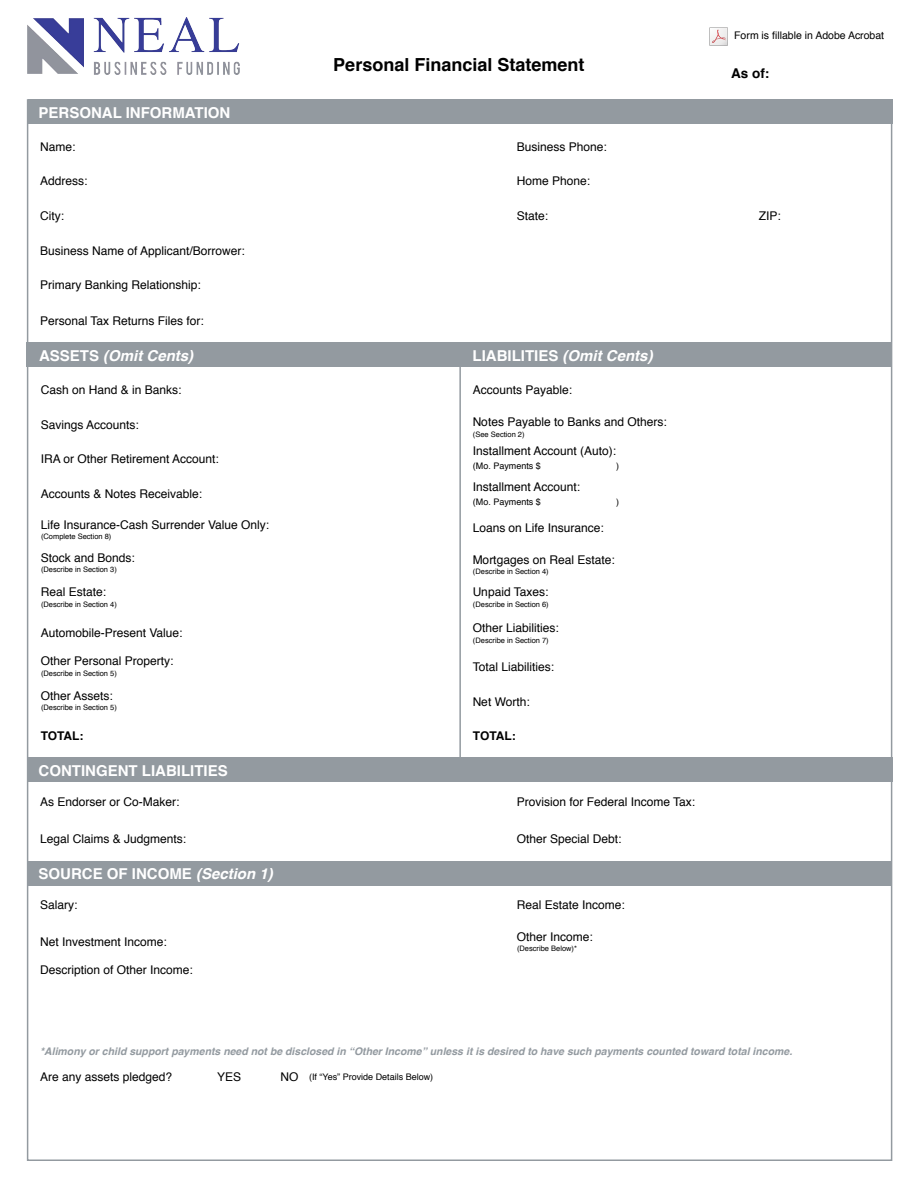
<style>
.page{position:relative;width:918px;height:1188px;background:#fff}
.page>*{position:absolute;margin:0;border:0;box-sizing:border-box;transform-origin:0 0}
.t1{font:700 18px "Helvetica";color:#000}
.t2{font:700 15px "Helvetica";color:#fff}
.t3{font:italic 700 15px "Helvetica";color:#fff}
.t4{font:700 13.5px "Helvetica";color:#000}
.t5{font:12px "Helvetica";color:#000}
.t6{font:700 12px "Helvetica";letter-spacing:-.01em;color:#000}
.t7{font:italic 700 10.5px "Helvetica";color:#939aa0}
.t8{font:10.5px "Helvetica";color:#000}
.t9{font:9px "Helvetica";color:#000}
.t10{font:7.5px "Helvetica";color:#000}
.s1{font-style:normal}
.s2{font-style:italic}
</style>
<div class="page">
<div style="left:28px;top:99px;width:864px;height:25px;background:#939aa0"></div>
<img style="left:710px;top:27px;width:18px;height:18px">
<div style="left:26px;top:342px;width:865px;height:25px;background:#939aa0"></div>
<div style="left:28px;top:757px;width:864px;height:25px;background:#939aa0"></div>
<div style="left:27px;top:861px;width:865px;height:24px;background:#939aa0"></div>
<hr style="left:459px;top:361px;width:2px;height:400px;background:#939aa0">
<img style="left:27px;top:18px;width:212px;height:57px">
<p class="t2" style="left:39px;top:100px;width:193px">PERSONAL INFORMATION</p>
<p class="t5" style="left:40px;top:137px;width:37px">Name:</p>
<p class="t5" style="left:40px;top:172px;width:49px">Address:</p>
<p class="t5" style="left:40px;top:207px;width:25px">City:</p>
<p class="t5" style="left:40px;top:242px;width:206px">Business Name of Applicant/Borrower:</p>
<p class="t5" style="left:40px;top:276px;width:162px">Primary Banking Relationship:</p>
<p class="t5" style="left:40px;top:311px;width:165px">Personal Tax Returns Files for:</p>
<p class="t3" style="left:39px;top:343px;width:156px"><span class="s1">ASSETS</span> (Omit Cents)</p>
<h1 class="t1" style="left:333px;top:50px;width:253px">Personal Financial Statement</h1>
<p class="t5" style="left:517px;top:137px;width:92px">Business Phone:</p>
<p class="t5" style="left:517px;top:172px;width:75px">Home Phone:</p>
<p class="t8" style="left:734px;top:28px;width:152px">Form is fillable in Adobe Acrobat</p>
<p class="t4" style="left:731px;top:63px;width:40px">As of:</p>
<p class="t5" style="left:517px;top:207px;width:33px">State:</p>
<p class="t5" style="left:759px;top:207px;width:24px">ZIP:</p>
<p class="t2" style="left:473px;top:343px;width:182px">LIABILITIES <span class="s2">(Omit Cents)</span></p>
<p class="t5" style="left:41px;top:380px;width:142px">Cash on Hand &amp; in Banks:</p>
<p class="t5" style="left:473px;top:380px;width:101px">Accounts Payable:</p>
<p class="t5" style="left:41px;top:416px;width:100px">Savings Accounts:</p>
<p class="t5" style="left:41px;top:450px;width:180px">IRA or Other Retirement Account:</p>
<p class="t5" style="left:41px;top:484px;width:163px">Accounts &amp; Notes Receivable:</p>
<p class="t5" style="left:473px;top:413px;width:196px">Notes Payable to Banks and Others:</p>
<p class="t10" style="left:473px;top:428px;width:53px">(See Section 2)</p>
<p class="t5" style="left:473px;top:442px;width:145px">Installment Account (Auto):</p>
<p class="t5" style="left:473px;top:477px;width:109px">Installment Account:</p>
<p class="t9" style="left:473px;top:459px;width:70px">(Mo. Payments $</p>
<p class="t9" style="left:616px;top:459px;width:4px">)</p>
<p class="t9" style="left:473px;top:495px;width:70px">(Mo. Payments $</p>
<p class="t9" style="left:616px;top:495px;width:4px">)</p>
<p class="t5" style="left:41px;top:515px;width:230px">Life Insurance-Cash Surrender Value Only:</p>
<p class="t5" style="left:41px;top:548px;width:96px">Stock and Bonds:</p>
<p class="t10" style="left:41px;top:531px;width:72px">(Complete Section 8)</p>
<p class="t10" style="left:41px;top:564px;width:77px">(Describe in Section 3)</p>
<p class="t5" style="left:41px;top:583px;width:67px">Real Estate:</p>
<p class="t10" style="left:41px;top:598px;width:77px">(Describe in Section 4)</p>
<p class="t5" style="left:41px;top:624px;width:143px">Automobile-Present Value:</p>
<p class="t5" style="left:41px;top:652px;width:134px">Other Personal Property:</p>
<p class="t5" style="left:41px;top:686px;width:74px">Other Assets:</p>
<p class="t10" style="left:41px;top:667px;width:77px">(Describe in Section 5)</p>
<p class="t10" style="left:41px;top:702px;width:77px">(Describe in Section 5)</p>
<p class="t5" style="left:473px;top:519px;width:133px">Loans on Life Insurance:</p>
<p class="t5" style="left:473px;top:550px;width:144px">Mortgages on Real Estate:</p>
<p class="t5" style="left:473px;top:583px;width:77px">Unpaid Taxes:</p>
<p class="t10" style="left:473px;top:566px;width:77px">(Describe in Section 4)</p>
<p class="t10" style="left:473px;top:598px;width:77px">(Describe in Section 6)</p>
<p class="t5" style="left:473px;top:619px;width:88px">Other Liabilities:</p>
<p class="t10" style="left:473px;top:634px;width:77px">(Describe in Section 7)</p>
<p class="t5" style="left:473px;top:658px;width:83px">Total Liabilities:</p>
<p class="t5" style="left:473px;top:692px;width:59px">Net Worth:</p>
<p class="t6" style="left:41px;top:726px;width:44px">TOTAL:</p>
<p class="t6" style="left:473px;top:726px;width:44px">TOTAL:</p>
<p class="t2" style="left:39px;top:758px;width:191px">CONTINGENT LIABILITIES</p>
<p class="t5" style="left:40px;top:792px;width:141px">As Endorser or Co-Maker:</p>
<p class="t5" style="left:40px;top:830px;width:148px">Legal Claims &amp; Judgments:</p>
<p class="t2" style="left:39px;top:862px;width:236px">SOURCE OF INCOME <span class="s2">(Section 1)</span></p>
<p class="t5" style="left:40px;top:896px;width:39px">Salary:</p>
<p class="t5" style="left:40px;top:933px;width:128px">Net Investment Income:</p>
<p class="t5" style="left:40px;top:960px;width:154px">Description of Other Income:</p>
<p class="t5" style="left:517px;top:792px;width:180px">Provision for Federal Income Tax:</p>
<p class="t5" style="left:517px;top:830px;width:106px">Other Special Debt:</p>
<p class="t5" style="left:517px;top:896px;width:110px">Real Estate Income:</p>
<p class="t5" style="left:517px;top:927px;width:78px">Other Income:</p>
<p class="t10" style="left:517px;top:943px;width:62px">(Describe Below)*</p>
<p class="t7" style="left:40px;top:1043px;width:754px">*Alimony or child support payments need not be disclosed in “Other Income” unless it is desired to have such payments counted toward total income.</p>
<p class="t5" style="left:40px;top:1067px;width:134px">Are any assets pledged?</p>
<p class="t9" style="left:309px;top:1070px;width:126px">(If “Yes” Provide Details Below)</p>
<p class="t5" style="left:217px;top:1068px;width:26px">YES</p>
<p class="t5" style="left:280px;top:1068px;width:19px">NO</p>
</div>
